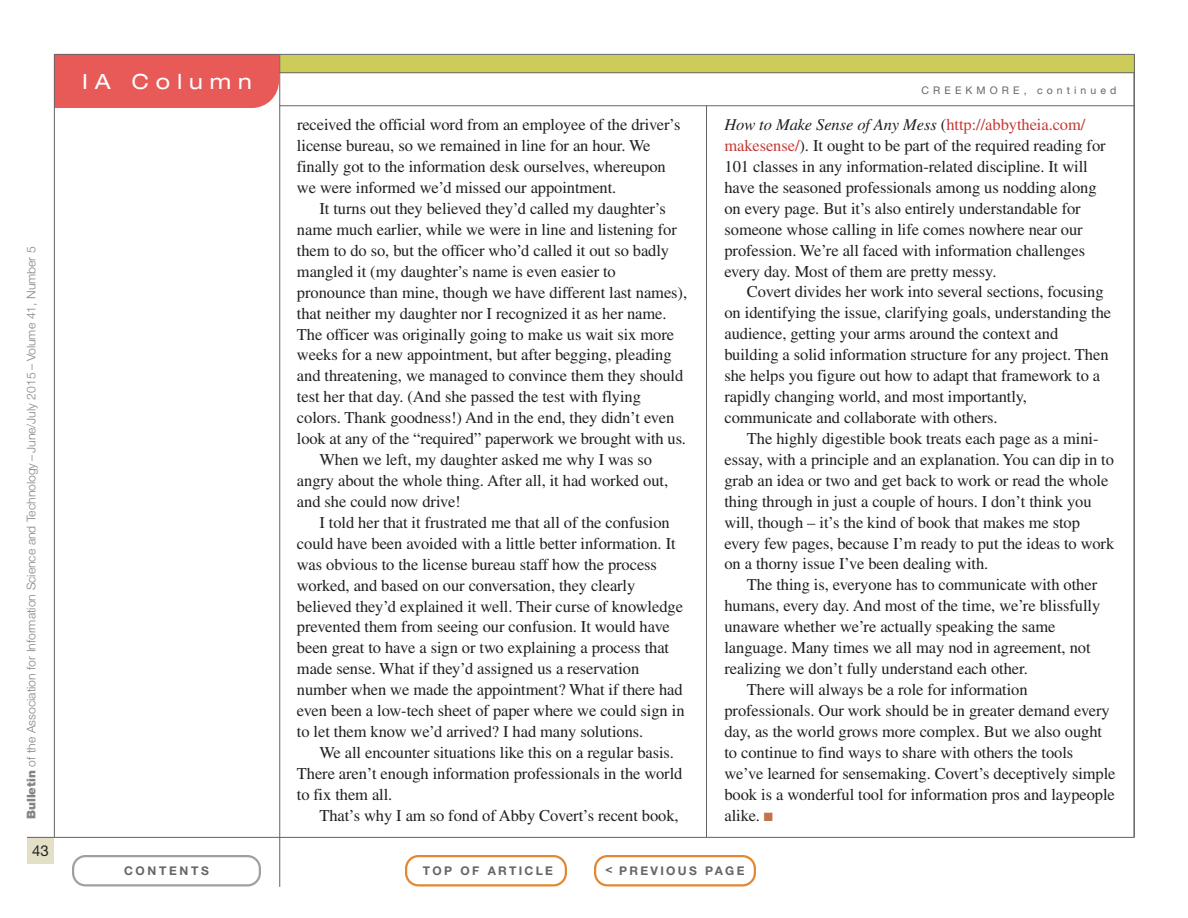
<style>
.page{position:relative;width:1188px;height:918px;background:#fff}
.page>*{position:absolute;margin:0;border:0;box-sizing:border-box;transform-origin:0 0}
.t1{font:expanded 21px "Helvetica Neue LT Std";letter-spacing:.335em;color:#fff}
.t2{font:16.5px/20.9px "Times LT Std";letter-spacing:-.005em;color:#231f20}
.t3{font:15px "Helvetica Neue LT Std";color:#231f20}
.t4{font:300 12px "Helvetica Neue LT Std";letter-spacing:-.005em;color:#888383}
.t5{font:700 12px "Helvetica Neue LT Std";letter-spacing:.195em;color:#676565}
.t6{font:700 12px "Helvetica Neue LT Std";letter-spacing:.22em;color:#676565}
.t7{font:10.5px "Helvetica Neue LT Std";letter-spacing:.39em;color:#676565}
.s1{font-weight:900}
.s2{font-style:italic}
.s3{color:#c53a36}
.s4{color:#c3724b}
</style>
<div class="page">
<div style="left:27px;top:837px;width:27px;height:27px;background:#e3e0c7"></div>
<svg style="left:72px;top:855px;width:189px;height:31px"></svg>
<svg style="left:594px;top:855px;width:162px;height:31px"></svg>
<hr style="left:27px;top:837px;width:1107px;height:1px;background:#646262">
<hr style="left:706px;top:106px;width:1px;height:731px;background:#646262">
<div style="left:55px;top:55px;width:1079px;height:18px;background:#cdcc5b"></div>
<hr style="left:1134px;top:54px;width:1px;height:783px;background:#646262">
<hr style="left:279px;top:105px;width:855px;height:1px;background:#676565">
<hr style="left:279px;top:72px;width:855px;height:1px;background:#676565">
<svg style="left:405px;top:855px;width:162px;height:31px"></svg>
<div style="left:55px;top:55px;width:224px;height:53px;background:#e85a57"></div>
<hr style="left:54px;top:54px;width:1px;height:783px;background:#646262">
<hr style="left:54px;top:54px;width:1080px;height:1px;background:#646262">
<hr style="left:279px;top:54px;width:1px;height:833px;background:#646262">
<p class="t4" style="left:27px;top:819px;width:574px;rotate:-90deg"><span class="s1">Bulletin</span> of the Association for Information Science and Technology – June/July 2015 – Volume 41, Number 5</p>
<p class="t3" style="left:32px;top:845px;width:18px">43</p>
<p class="t1" style="left:82px;top:74px;width:171px">IA Column</p>
<p class="t2" style="left:297px;top:116px;width:385px">received the official word from an employee of the driver’s license bureau, so we remained in line for an hour. We finally got to the information desk ourselves, whereupon we were informed we’d missed our appointment.</p>
<p class="t2" style="left:319px;top:200px;width:348px">It turns out they believed they’d called my daughter’s</p>
<p class="t2" style="left:297px;top:221px;width:381px">name much earlier, while we were in line and listening for</p>
<p class="t2" style="left:297px;top:242px;width:374px">them to do so, but the officer who’d called it out so badly</p>
<p class="t2" style="left:297px;top:262px;width:320px">mangled it (my daughter’s name is even easier to</p>
<p class="t2" style="left:297px;top:283px;width:392px">pronounce than mine, though we have different last names),</p>
<p class="t2" style="left:297px;top:304px;width:371px">that neither my daughter nor I recognized it as her name.</p>
<p class="t2" style="left:297px;top:325px;width:379px">The officer was originally going to make us wait six more</p>
<p class="t2" style="left:297px;top:346px;width:376px">weeks for a new appointment, but after begging, pleading</p>
<p class="t2" style="left:297px;top:367px;width:388px">and threatening, we managed to convince them they should</p>
<p class="t2" style="left:297px;top:388px;width:346px">test her that day. (And she passed the test with flying</p>
<p class="t2" style="left:297px;top:409px;width:379px">colors. Thank goodness!) And in the end, they didn’t even</p>
<p class="t2" style="left:297px;top:430px;width:391px">look at any of the “required” paperwork we brought with us.</p>
<p class="t2" style="left:319px;top:451px;width:334px">When we left, my daughter asked me why I was so</p>
<p class="t2" style="left:297px;top:472px;width:373px">angry about the whole thing. After all, it had worked out,</p>
<p class="t2" style="left:297px;top:493px;width:165px">and she could now drive!</p>
<p class="t2" style="left:319px;top:514px;width:352px">I told her that it frustrated me that all of the confusion</p>
<p class="t2" style="left:297px;top:535px;width:380px">could have been avoided with a little better information. It</p>
<p class="t2" style="left:297px;top:555px;width:362px">was obvious to the license bureau staff how the process</p>
<p class="t2" style="left:297px;top:576px;width:340px">worked, and based on our conversation, they clearly</p>
<p class="t2" style="left:297px;top:597px;width:388px">believed they’d explained it well. Their curse of knowledge</p>
<p class="t2" style="left:297px;top:618px;width:375px">prevented them from seeing our confusion. It would have</p>
<p class="t2" style="left:297px;top:639px;width:374px">been great to have a sign or two explaining a process that</p>
<p class="t2" style="left:297px;top:660px;width:344px">made sense. What if they’d assigned us a reservation</p>
<p class="t2" style="left:297px;top:681px;width:387px">number when we made the appointment? What if there had</p>
<p class="t2" style="left:297px;top:702px;width:389px">even been a low-tech sheet of paper where we could sign in</p>
<p class="t2" style="left:297px;top:723px;width:348px">to let them know we’d arrived? I had many solutions.</p>
<p class="t2" style="left:319px;top:744px;width:356px">We all encounter situations like this on a regular basis.</p>
<p class="t2" style="left:297px;top:765px;width:387px">There aren’t enough information professionals in the world</p>
<p class="t2" style="left:297px;top:786px;width:97px">to fix them all.</p>
<p class="t2" style="left:319px;top:807px;width:361px">That’s why I am so fond of Abby Covert’s recent book,</p>
<p class="t7" style="left:922px;top:87px;width:196px">CREEKMORE, continued</p>
<p class="t2" style="left:724px;top:116px;width:383px"><span class="s2">How to Make Sense of Any Mess</span> (<span class="s3">http://abbytheia.com/ makesense/</span>). It ought to be part of the required reading for 101 classes in any information-related discipline. It will have the seasoned professionals among us nodding along on every page. But it’s also entirely understandable for someone whose calling in life comes nowhere near our profession. We’re all faced with information challenges every day. Most of them are pretty messy.</p>
<p class="t2" style="left:724px;top:283px;width:388px;text-indent:23px">Covert divides her work into several sections, focusing on identifying the issue, clarifying goals, understanding the audience, getting your arms around the context and building a solid information structure for any project. Then she helps you figure out how to adapt that framework to a rapidly changing world, and most importantly, communicate and collaborate with others.</p>
<p class="t2" style="left:724px;top:430px;width:391px;text-indent:23px">The highly digestible book treats each page as a mini&shy;essay, with a principle and an explanation. You can dip in to grab an idea or two and get back to work or read the whole thing through in just a couple of hours. I don’t think you will, though – it’s the kind of book that makes me stop every few pages, because I’m ready to put the ideas to work on a thorny issue I’ve been dealing with.</p>
<p class="t2" style="left:747px;top:576px;width:352px">The thing is, everyone has to communicate with other</p>
<p class="t2" style="left:724px;top:597px;width:377px">humans, every day. And most of the time, we’re blissfully</p>
<p class="t2" style="left:724px;top:618px;width:333px">unaware whether we’re actually speaking the same</p>
<p class="t2" style="left:724px;top:639px;width:368px">language. Many times we all may nod in agreement, not</p>
<p class="t2" style="left:724px;top:660px;width:305px">realizing we don’t fully understand each other.</p>
<p class="t2" style="left:747px;top:681px;width:282px">There will always be a role for information</p>
<p class="t2" style="left:724px;top:702px;width:387px">professionals. Our work should be in greater demand every</p>
<p class="t2" style="left:724px;top:723px;width:379px">day, as the world grows more complex. But we also ought</p>
<p class="t2" style="left:724px;top:744px;width:350px">to continue to find ways to share with others the tools</p>
<p class="t2" style="left:724px;top:764px;width:393px">we’ve learned for sensemaking. Covert’s deceptively simple</p>
<p class="t2" style="left:724px;top:785px;width:392px">book is a wonderful tool for information pros and laypeople</p>
<p class="t2" style="left:724px;top:806px;width:50px">alike. <span class="s4">■</span></p>
<p class="t6" style="left:124px;top:866px;width:86px">CONTENTS</p>
<p class="t5" style="left:606px;top:866px;width:140px">&lt; PREVIOUS PAGE</p>
<p class="t5" style="left:423px;top:866px;width:132px">TOP OF ARTICLE</p>
</div>
